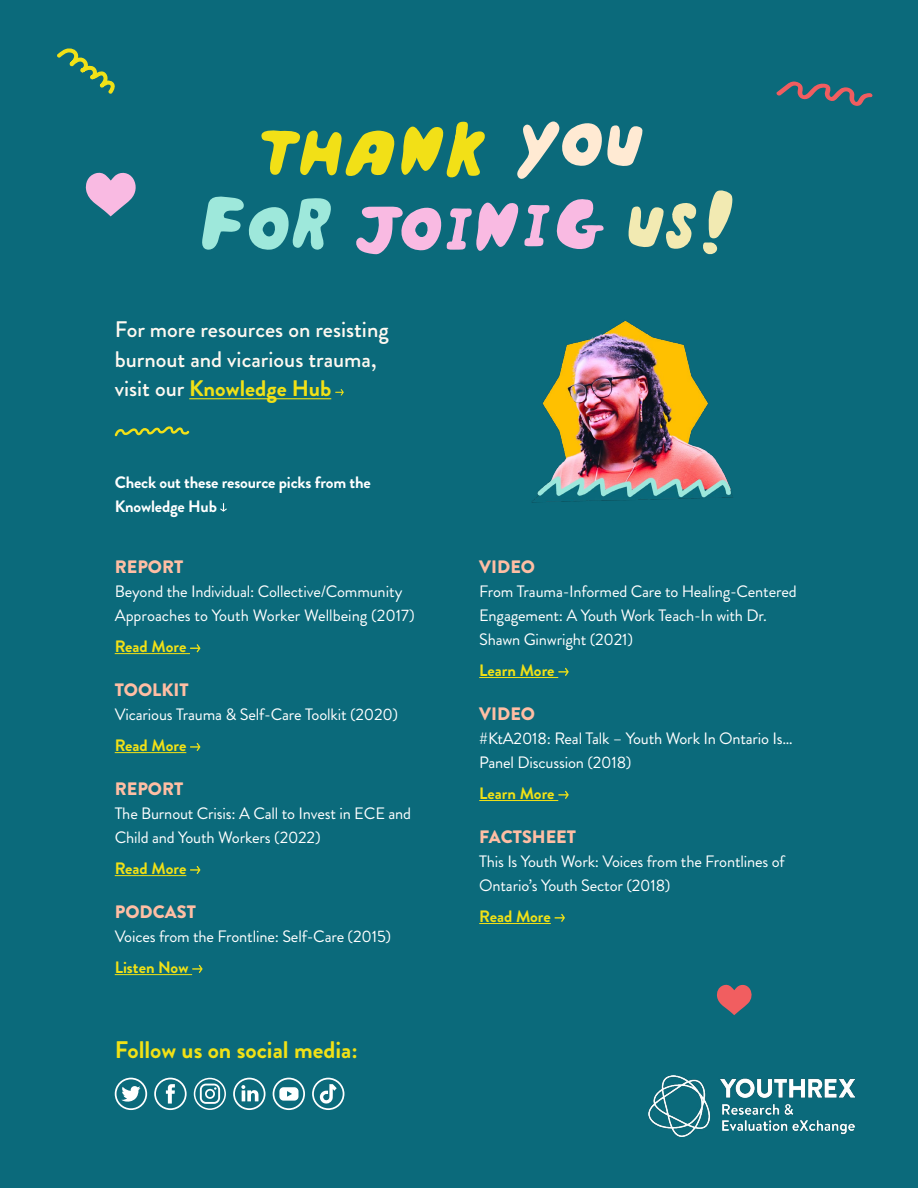
<style>
.page{position:relative;width:918px;height:1188px;background:#0b6a7b}
.page>*{position:absolute;margin:0;border:0;box-sizing:border-box;transform-origin:0 0}
.t1{font:700 24px "Brandon Grotesque";color:#f1e116}
.t2{font:500 22.5px/30px "Brandon Grotesque";color:#fff9f1}
.t3{font:900 18px "Brandon Grotesque";color:#ffbea4}
.t4{font:16.5px/24px "Brandon Grotesque";letter-spacing:-.01em;color:#fff}
.t5{font:700 16.5px "Brandon Grotesque";color:#f1e116}
.t6{font:700 16.5px/24px "Brandon Grotesque";letter-spacing:-.01em;color:#fff}
.s1{font-weight:700;color:#f1e116}
</style>
<div class="page">
<svg style="left:776px;top:81px;width:97px;height:25px"></svg>
<svg style="left:716px;top:984px;width:36px;height:31px"></svg>
<svg style="left:57px;top:48px;width:58px;height:46px"></svg>
<svg style="left:261px;top:121px;width:224px;height:57px"></svg>
<svg style="left:517px;top:121px;width:126px;height:58px"></svg>
<svg style="left:202px;top:196px;width:129px;height:54px"></svg>
<svg style="left:356px;top:199px;width:248px;height:56px"></svg>
<svg style="left:628px;top:203px;width:68px;height:46px"></svg>
<svg style="left:703px;top:190px;width:29px;height:65px"></svg>
<img style="left:532px;top:320px;width:201px;height:183px">
<svg style="left:115px;top:1078px;width:32px;height:32px"></svg>
<svg style="left:154px;top:1078px;width:33px;height:32px"></svg>
<svg style="left:273px;top:1078px;width:32px;height:32px"></svg>
<svg style="left:194px;top:1078px;width:32px;height:32px"></svg>
<svg style="left:233px;top:1078px;width:33px;height:32px"></svg>
<svg style="left:312px;top:1078px;width:32px;height:32px"></svg>
<img style="left:649px;top:1076px;width:205px;height:60px">
<svg style="left:85px;top:172px;width:51px;height:44px"></svg>
<hr style="left:189px;top:398px;width:142px;height:1px;background:#f1e116">
<hr style="left:115px;top:653px;width:75px;height:1px;background:#f1e116">
<hr style="left:115px;top:752px;width:71px;height:1px;background:#f1e116">
<hr style="left:115px;top:875px;width:71px;height:1px;background:#f1e116">
<hr style="left:115px;top:974px;width:77px;height:1px;background:#f1e116">
<svg style="left:220px;top:503px;width:7px;height:9px"></svg>
<svg style="left:190px;top:644px;width:11px;height:8px"></svg>
<svg style="left:190px;top:743px;width:11px;height:8px"></svg>
<svg style="left:190px;top:866px;width:11px;height:8px"></svg>
<svg style="left:192px;top:965px;width:11px;height:8px"></svg>
<hr style="left:479px;top:677px;width:79px;height:1px;background:#f1e116">
<hr style="left:479px;top:800px;width:79px;height:1px;background:#f1e116">
<hr style="left:479px;top:923px;width:72px;height:1px;background:#f1e116">
<svg style="left:558px;top:668px;width:11px;height:8px"></svg>
<svg style="left:558px;top:791px;width:11px;height:8px"></svg>
<svg style="left:554px;top:914px;width:11px;height:8px"></svg>
<svg style="left:115px;top:426px;width:75px;height:10px"></svg>
<svg style="left:335px;top:389px;width:9px;height:7px"></svg>
<h2 class="t2" style="left:115px;top:314px;width:276px">For more resources on resisting burnout and vicarious trauma, visit our <span class="s1">Knowledge Hub</span></h2>
<p class="t6" style="left:115px;top:470px;width:258px">Check out these resource picks from the<br>Knowledge Hub</p>
<p class="t3" style="left:115px;top:554px;width:70px">REPORT</p>
<p class="t4" style="left:115px;top:580px;width:301px">Beyond the Individual: Collective/Community<br>Approaches to Youth Worker Wellbeing (2017)</p>
<p class="t5" style="left:115px;top:635px;width:73px">Read More</p>
<p class="t3" style="left:115px;top:677px;width:75px">TOOLKIT</p>
<p class="t4" style="left:115px;top:703px;width:285px">Vicarious Trauma &amp; Self-Care Toolkit (2020)</p>
<p class="t5" style="left:115px;top:734px;width:73px">Read More</p>
<p class="t3" style="left:115px;top:776px;width:70px">REPORT</p>
<p class="t4" style="left:115px;top:802px;width:298px">The Burnout Crisis: A Call to Invest in ECE and<br>Child and Youth Workers (2022)</p>
<p class="t5" style="left:115px;top:857px;width:73px">Read More</p>
<p class="t3" style="left:115px;top:899px;width:83px">PODCAST</p>
<p class="t4" style="left:115px;top:925px;width:278px">Voices from the Frontline: Self-Care (2015)</p>
<p class="t5" style="left:115px;top:956px;width:75px">Listen Now</p>
<h1 class="t1" style="left:115px;top:1033px;width:245px">Follow us on social media:</h1>
<p class="t3" style="left:479px;top:554px;width:57px">VIDEO</p>
<p class="t4" style="left:479px;top:580px;width:319px">From Trauma-Informed Care to Healing-Centered<br>Engagement: A Youth Work Teach-In with Dr.<br>Shawn Ginwright (2021)</p>
<p class="t5" style="left:479px;top:659px;width:77px">Learn More</p>
<p class="t3" style="left:479px;top:701px;width:57px">VIDEO</p>
<p class="t4" style="left:479px;top:727px;width:315px">#KtA2018: Real Talk – Youth Work In Ontario Is…<br>Panel Discussion (2018)</p>
<p class="t5" style="left:479px;top:782px;width:77px">Learn More</p>
<p class="t3" style="left:479px;top:824px;width:98px">FACTSHEET</p>
<p class="t4" style="left:479px;top:850px;width:307px">This Is Youth Work: Voices from the Frontlines of<br>Ontario’s Youth Sector (2018)</p>
<p class="t5" style="left:479px;top:905px;width:73px">Read More</p>
</div>
